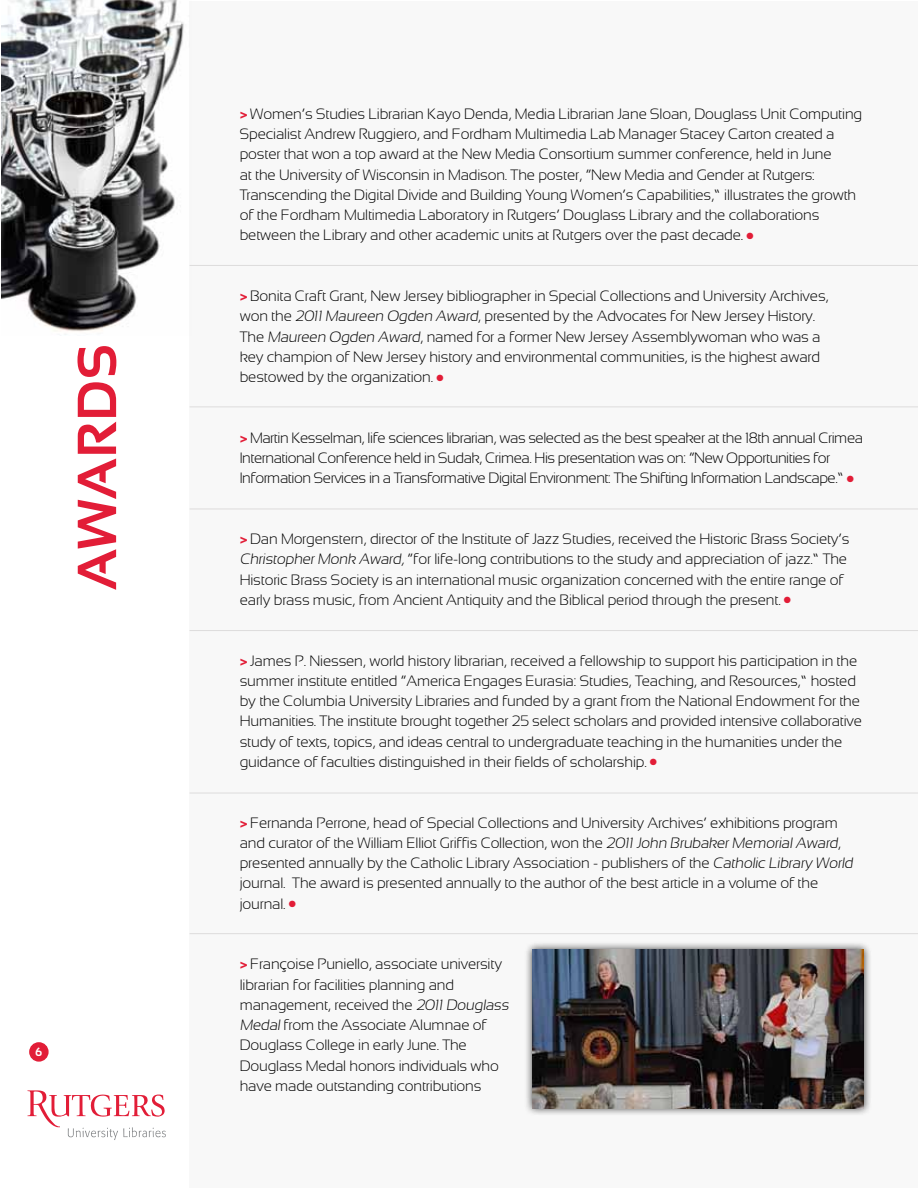
<style>
.page{position:relative;width:918px;height:1188px;background:#fff}
.page>*{position:absolute;margin:0;border:0;box-sizing:border-box;transform-origin:0 0}
.t1{font:700 54.9px "Sansation";color:#e21d37}
.t2{font:300 15px/20.2px "Sansation";letter-spacing:-.01em;color:#000}
.t3{font:300 15px/20.2px "Sansation";letter-spacing:-.03em;color:#000}
.t4{font:700 12px "Sansation";color:#fff}
.s1{font-weight:700;color:#e21d37}
.s2{color:#e21d37}
</style>
<div class="page">
<img style="left:1px;top:0;width:183px;height:335px">
<div style="left:189px;top:2px;width:729px;height:1186px;background:#f8f8f8"></div>
<hr style="left:190px;top:793px;width:728px;height:1px;background:#dddcdc">
<hr style="left:190px;top:933px;width:728px;height:1px;background:#dddcdc">
<hr style="left:190px;top:630px;width:728px;height:1px;background:#dddcdc">
<hr style="left:190px;top:265px;width:728px;height:1px;background:#dddcdc">
<hr style="left:190px;top:406px;width:728px;height:1px;background:#dddcdc">
<hr style="left:190px;top:509px;width:728px;height:1px;background:#dddcdc">
<svg style="left:27px;top:1090px;width:139px;height:50px"></svg>
<div style="left:524px;top:941px;width:348px;height:176px;background:#000;opacity:.75"></div>
<img style="left:532px;top:949px;width:332px;height:159px">
<div style="left:30px;top:1043px;width:18px;height:18px;background:#e21d37;border-radius:50%"></div>
<div style="left:29px;top:1042px;width:20px;height:20px;border:2px solid #e21d37;border-radius:50%"></div>
<h1 class="t1" style="left:67px;top:591px;width:243px;rotate:-90deg">AWARDS</h1>
<p class="t4" style="left:35px;top:1045px;width:9px">6</p>
<p class="t2" style="left:240px;top:104px;width:624px"><span class="s1">&gt;</span> Women’s Studies Librarian Kayo Denda, Media Librarian Jane Sloan, Douglass Unit Computing Specialist Andrew Ruggiero, and Fordham Multimedia Lab Manager Stacey Carton created a poster that won a top award at the New Media Consortium summer conference, held in June<br>at the University of Wisconsin in Madison. The poster, “New Media and Gender at Rutgers:<br>Transcending the Digital Divide and Building Young Women’s Capabilities,” illustrates the growth of the Fordham Multimedia Laboratory in Rutgers’ Douglass Library and the collaborations between the Library and other academic units at Rutgers over the past decade. <span class="s2">●</span></p>
<p class="t2" style="left:240px;top:286px;width:591px"><span class="s1">&gt;</span> Bonita Craft Grant, New Jersey bibliographer in Special Collections and University Archives, won the 2011 Maureen Ogden Award, presented by the Advocates for New Jersey History.<br>The Maureen Ogden Award, named for a former New Jersey Assemblywoman who was a key champion of New Jersey history and environmental communities, is the highest award bestowed by the organization. <span class="s2">●</span></p>
<p class="t3" style="left:240px;top:428px;width:625px"><span class="s1">&gt;</span> Martin Kesselman, life sciences librarian, was selected as the best speaker at the 18th annual Crimea<br>International Conference held in Sudak, Crimea. His presentation was on: “New Opportunities for<br>Information Services in a Transformative Digital Environment: The Shifting Information Landscape.” <span class="s2">●</span></p>
<p class="t2" style="left:240px;top:529px;width:611px"><span class="s1">&gt;</span> Dan Morgenstern, director of the Institute of Jazz Studies, received the Historic Brass Society’s Christopher Monk Award,“for life-long contributions to the study and appreciation of jazz.” The Historic Brass Society is an international music organization concerned with the entire range of early brass music, from Ancient Antiquity and the Biblical period through the present. <span class="s2">●</span></p>
<p class="t2" style="left:240px;top:650px;width:624px"><span class="s1">&gt;</span> James P. Niessen, world history librarian, received a fellowship to support his participation in the summer institute entitled “America Engages Eurasia: Studies, Teaching, and Resources,” hosted by the Columbia University Libraries and funded by a grant from the National Endowment for the Humanities. The institute brought together 25 select scholars and provided intensive collaborative study of texts, topics, and ideas central to undergraduate teaching in the humanities under the guidance of faculties distinguished in their fields of scholarship. <span class="s2">●</span></p>
<p class="t2" style="left:240px;top:812px;width:617px"><span class="s1">&gt;</span> Fernanda Perrone, head of Special Collections and University Archives’ exhibitions program and curator of the William Elliot Griffis Collection, won the 2011 John Brubaker Memorial Award, presented annually by the Catholic Library Association - publishers of the Catholic Library World journal. The award is presented annually to the author of the best article in a volume of the journal. <span class="s2">●</span></p>
<p class="t2" style="left:240px;top:954px;width:273px"><span class="s1">&gt;</span> Françoise Puniello, associate university librarian for facilities planning and management, received the 2011 Douglass Medal from the Associate Alumnae of Douglass College in early June. The Douglass Medal honors individuals who have made outstanding contributions</p>
</div>
